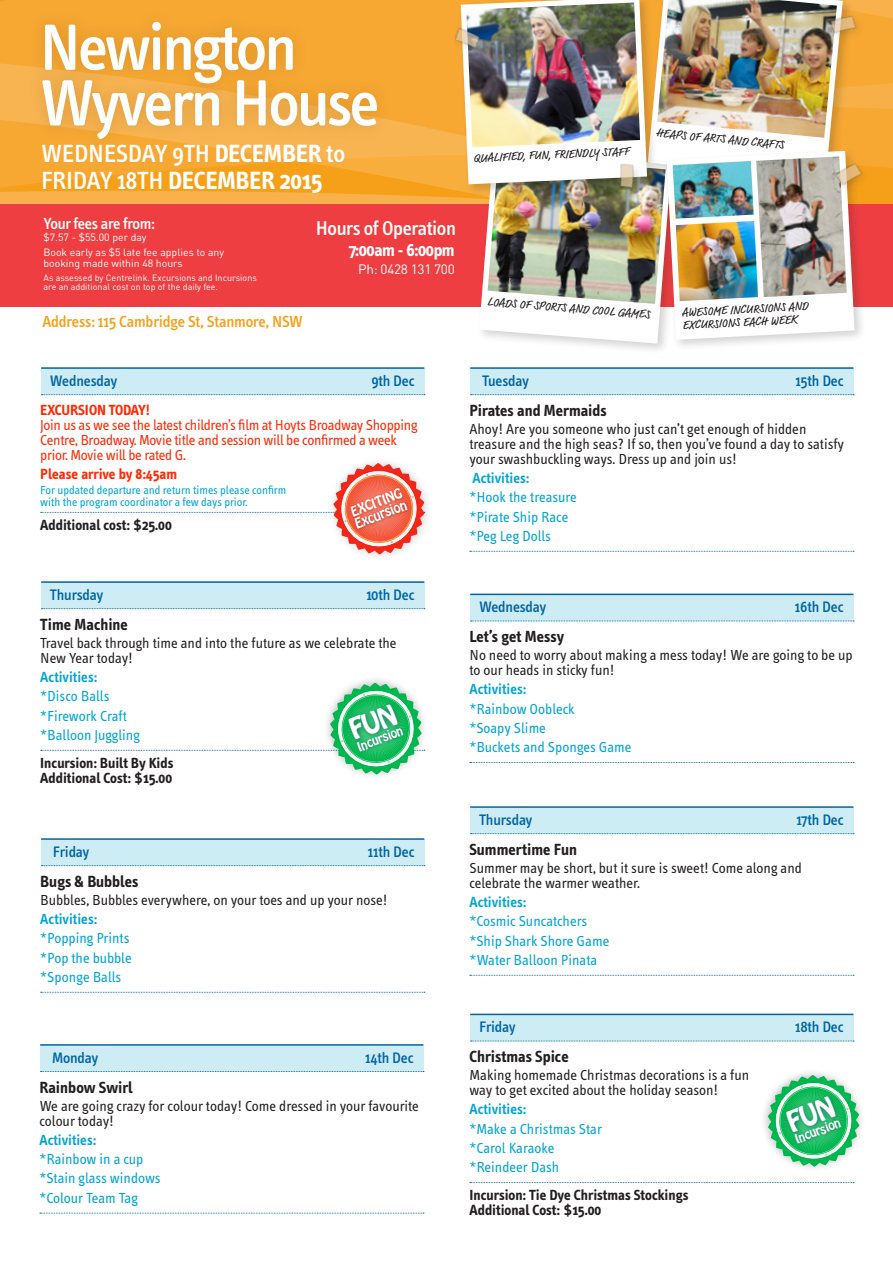
<style>
.page{position:relative;width:893px;height:1263px;background:#fff}
.page>*{position:absolute;margin:0;border:0;box-sizing:border-box;transform-origin:0 0}
.t1{font:500 67.05px/55.7px "Info Text";letter-spacing:-.04em;color:#fff}
.t2{font:500 25.5px/27px "Info Text";letter-spacing:-.01em;color:#fff}
.t3{font:500 20.55px "Info Text";letter-spacing:-.02em;color:#fff}
.t4{font:700 18px "Info Text";letter-spacing:-.02em;color:#fff}
.t5{font:700 16.5px "Info Text";color:#231f20}
.t6{font:500 16.5px "Info Text";letter-spacing:-.01em;color:#f6a01a}
.t7{font:500 16.5px "Info Text";letter-spacing:-.02em;color:#fff}
.t8{font:500 15.6px "Info Text";letter-spacing:-.01em;color:#0065a4}
.t9{font:15px/15px "Info Text";color:#231f20}
.t10{font:15px/19.2px "Info Text";color:#00a4d6}
.t11{font:15px/15px "Info Text";letter-spacing:-.02em;color:#ff2b06}
.t12{font:700 15px/15px "Info Text";color:#231f20}
.t13{font:600 15px "Info Text";color:#00a4d6}
.t14{font:700 15px "Info Text";letter-spacing:-.005em;color:#ff2b06}
.t15{font:13.5px "DIN";letter-spacing:-.02em;color:#fff}
.t16{font:12.75px "Hobo Std";color:#fff}
.t17{font:12.3px "Hobo Std";color:#fff}
.t18{font:12px/12.9px "Market";color:#231f20}
.t19{font:12px/12px "Info Text";color:#00a4d6}
.t20{font:11.7px "Hobo Std";color:#fff}
.t21{font:10.5px/14.7px "DIN";color:#fff}
.t22{font:9px/9px "DIN";color:#fff}
.s1{font-weight:700}
</style>
<div class="page">
<div style="left:476px;top:147px;width:208px;height:208px;background:#231f20;opacity:.2"></div>
<div style="left:663px;top:147px;width:204px;height:205px;background:#fff"></div>
<img style="left:0;top:0;width:893px;height:346px">
<img style="left:756px;top:156px;width:91px;height:141px">
<img style="left:673px;top:161px;width:81px;height:58px">
<img style="left:676px;top:221px;width:82px;height:80px">
<div style="left:831px;top:160px;width:40px;height:36px;background:#231f20;opacity:.2"></div>
<img style="left:828px;top:154px;width:38px;height:38px">
<div style="left:41px;top:582px;width:383px;height:27px;background:#ceecf4"></div>
<hr style="left:41px;top:581px;width:383px;height:2px;background:#0065a4">
<svg style="left:41px;top:608px;width:384px;height:1px"></svg>
<div style="left:470px;top:1014px;width:383px;height:27px;background:#ceecf4"></div>
<hr style="left:470px;top:1014px;width:383px;height:1px;background:#0065a4">
<svg style="left:471px;top:1041px;width:383px;height:1px"></svg>
<svg style="left:470px;top:1182px;width:384px;height:1px"></svg>
<div style="left:470px;top:807px;width:383px;height:27px;background:#ceecf4"></div>
<hr style="left:470px;top:806px;width:383px;height:2px;background:#0065a4">
<svg style="left:471px;top:833px;width:383px;height:1px"></svg>
<svg style="left:470px;top:975px;width:384px;height:1px"></svg>
<div style="left:470px;top:594px;width:383px;height:27px;background:#ceecf4"></div>
<hr style="left:470px;top:594px;width:383px;height:1px;background:#0065a4">
<svg style="left:471px;top:621px;width:383px;height:1px"></svg>
<svg style="left:470px;top:762px;width:384px;height:1px"></svg>
<div style="left:41px;top:368px;width:383px;height:27px;background:#ceecf4"></div>
<hr style="left:41px;top:367px;width:383px;height:2px;background:#0065a4">
<svg style="left:41px;top:394px;width:384px;height:1px"></svg>
<div style="left:41px;top:839px;width:383px;height:27px;background:#ceecf4"></div>
<hr style="left:41px;top:838px;width:383px;height:2px;background:#0065a4">
<svg style="left:41px;top:865px;width:384px;height:1px"></svg>
<svg style="left:41px;top:992px;width:384px;height:1px"></svg>
<div style="left:40px;top:1045px;width:383px;height:26px;background:#ceecf4"></div>
<hr style="left:40px;top:1044px;width:383px;height:2px;background:#0065a4">
<svg style="left:41px;top:1071px;width:383px;height:1px"></svg>
<svg style="left:40px;top:1213px;width:384px;height:1px"></svg>
<div style="left:470px;top:368px;width:383px;height:27px;background:#ceecf4"></div>
<hr style="left:470px;top:367px;width:383px;height:2px;background:#0065a4">
<svg style="left:471px;top:394px;width:383px;height:1px"></svg>
<svg style="left:470px;top:551px;width:384px;height:1px"></svg>
<div style="left:760px;top:1067px;width:106px;height:107px;background:#231f20;opacity:.3"></div>
<svg style="left:41px;top:463px;width:384px;height:92px"></svg>
<img style="left:344px;top:483px;width:67px;height:42px">
<img style="left:348px;top:495px;width:68px;height:43px">
<svg style="left:41px;top:683px;width:384px;height:92px"></svg>
<svg style="left:768px;top:1075px;width:91px;height:92px"></svg>
<h1 class="t1" style="left:39px;top:21px;width:342px">Newington<br>Wyvern House</h1>
<h2 class="t2" style="left:41px;top:141px;width:306px">WEDNESDAY 9TH <span class="s1">DECEMBER</span> to<br>FRIDAY 18TH <span class="s1">DECEMBER 2015</span></h2>
<h3 class="t3" style="left:316px;top:217px;width:142px">Hours of Operation</h3>
<p class="t4" style="left:349px;top:240px;width:107px">7:00am - 6:00pm</p>
<p class="t15" style="left:358px;top:260px;width:98px">Ph: 0428 131 700</p>
<p class="t7" style="left:44px;top:214px;width:113px">Your fees are from:</p>
<p class="t21" style="left:44px;top:230px;width:182px">$7.57 - $55.00 per day<br>Book early as $5 late fee applies to any</p>
<p class="t21" style="left:44px;top:255px;width:141px">booking made within 48 hours</p>
<p class="t22" style="left:44px;top:273px;width:215px">As assessed by Centrelink. Excursions and Incursions are an additional cost on top of the daily fee.</p>
<p class="t6" style="left:42px;top:312px;width:262px">Address: 115 Cambridge St, Stanmore, NSW</p>
<p class="t18" style="left:473px;top:153px;width:157px;rotate:-3deg">QUALIFIED, FUN, FRIENDLY STAFF</p>
<p class="t18" style="left:657px;top:127px;width:130px;rotate:6deg">HEAPS OF ARTS AND CRAFTS</p>
<p class="t18" style="left:488px;top:295px;width:164px;rotate:5deg">LOADS OF SPORTS AND COOL GAMES</p>
<p class="t18" style="left:682px;top:307px;width:128px;rotate:-3deg">AWESOME INCURSIONS AND<br>EXCURSIONS EACH WEEK</p>
<p class="t8" style="left:50px;top:372px;width:69px">Wednesday</p>
<p class="t8" style="left:371px;top:372px;width:45px">9th Dec</p>
<p class="t14" style="left:40px;top:401px;width:111px">EXCURSION TODAY!</p>
<p class="t11" style="left:40px;top:418px;width:379px">Join us as we see the latest children’s film at Hoyts Broadway Shopping<br>Centre, Broadway. Movie title and session will be confirmed a week prior. Movie will be rated G.</p>
<p class="t14" style="left:40px;top:466px;width:138px">Please arrive by 8:45am</p>
<p class="t19" style="left:40px;top:484px;width:248px">For updated departure and return times please confirm with the program coordinator a few days prior.</p>
<p class="t12" style="left:40px;top:517px;width:133px">Additional cost: $25.00</p>
<p class="t17" style="left:348px;top:504px;width:55px;rotate:-21deg">EXCITING</p>
<p class="t16" style="left:352px;top:516px;width:56px;rotate:-21deg">Excursion</p>
<p class="t8" style="left:482px;top:372px;width:48px">Tuesday</p>
<p class="t8" style="left:795px;top:372px;width:50px">15th Dec</p>
<p class="t5" style="left:469px;top:401px;width:139px">Pirates and Mermaids</p>
<p class="t9" style="left:469px;top:422px;width:376px">Ahoy! Are you someone who just can’t get enough of hidden treasure and the high seas? If so, then you’ve found a day to satisfy your swashbuckling ways. Dress up and join us!</p>
<p class="t13" style="left:472px;top:470px;width:58px">Activities:</p>
<p class="t10" style="left:469px;top:488px;width:109px">*Hook the treasure *Pirate Ship Race *Peg Leg Dolls</p>
<p class="t8" style="left:50px;top:586px;width:55px">Thursday</p>
<p class="t8" style="left:366px;top:586px;width:50px">10th Dec</p>
<p class="t5" style="left:40px;top:615px;width:89px">Time Machine</p>
<p class="t9" style="left:40px;top:636px;width:358px">Travel back through time and into the future as we celebrate the<br>New Year today!</p>
<p class="t13" style="left:40px;top:669px;width:58px">Activities:</p>
<p class="t10" style="left:40px;top:687px;width:101px">*Disco Balls *Firework Craft *Balloon Juggling</p>
<p class="t12" style="left:40px;top:755px;width:135px">Incursion: Built By Kids<br>Additional Cost: $15.00</p>
<p class="t20" style="left:355px;top:740px;width:49px;rotate:-21deg">Incursion</p>
<p class="t8" style="left:53px;top:843px;width:38px">Friday</p>
<p class="t8" style="left:368px;top:843px;width:48px">11th Dec</p>
<p class="t5" style="left:40px;top:872px;width:100px">Bugs &amp; Bubbles</p>
<p class="t9" style="left:40px;top:892px;width:349px">Bubbles, Bubbles everywhere, on your toes and up your nose!</p>
<p class="t13" style="left:40px;top:911px;width:58px">Activities:</p>
<p class="t10" style="left:40px;top:929px;width:93px">*Popping Prints *Pop the bubble *Sponge Balls</p>
<p class="t8" style="left:52px;top:1049px;width:48px">Monday</p>
<p class="t8" style="left:365px;top:1049px;width:50px">14th Dec</p>
<p class="t5" style="left:39px;top:1078px;width:95px">Rainbow Swirl</p>
<p class="t9" style="left:39px;top:1098px;width:381px">We are going crazy for colour today! Come dressed in your favourite colour today!</p>
<p class="t13" style="left:39px;top:1131px;width:58px">Activities:</p>
<p class="t10" style="left:39px;top:1150px;width:123px">*Rainbow in a cup *Stain glass windows *Colour Team Tag</p>
<p class="t8" style="left:479px;top:598px;width:69px">Wednesday</p>
<p class="t8" style="left:795px;top:598px;width:50px">16th Dec</p>
<p class="t5" style="left:469px;top:627px;width:96px">Let’s get Messy</p>
<p class="t9" style="left:469px;top:648px;width:385px">No need to worry about making a mess today! We are going to be up to our heads in sticky fun!</p>
<p class="t13" style="left:469px;top:681px;width:58px">Activities:</p>
<p class="t10" style="left:469px;top:699px;width:164px">*Rainbow Oobleck<br>*Soapy Slime<br>*Buckets and Sponges Game</p>
<p class="t8" style="left:479px;top:811px;width:55px">Thursday</p>
<p class="t8" style="left:796px;top:811px;width:49px">17th Dec</p>
<p class="t5" style="left:469px;top:840px;width:109px">Summertime Fun</p>
<p class="t9" style="left:469px;top:860px;width:334px">Summer may be short, but it sure is sweet! Come along and celebrate the warmer weather.</p>
<p class="t13" style="left:469px;top:894px;width:58px">Activities:</p>
<p class="t10" style="left:469px;top:912px;width:141px">*Cosmic Suncatchers *Ship Shark Shore Game *Water Balloon Pinata</p>
<p class="t8" style="left:479px;top:1018px;width:38px">Friday</p>
<p class="t8" style="left:795px;top:1018px;width:50px">18th Dec</p>
<p class="t5" style="left:469px;top:1047px;width:101px">Christmas Spice</p>
<p class="t9" style="left:469px;top:1068px;width:281px">Making homemade Christmas decorations is a fun way to get excited about the holiday season!</p>
<p class="t13" style="left:469px;top:1101px;width:58px">Activities:</p>
<p class="t10" style="left:469px;top:1119px;width:134px">*Make a Christmas Star *Carol Karaoke *Reindeer Dash</p>
<p class="t12" style="left:469px;top:1187px;width:220px">Incursion: Tie Dye Christmas Stockings<br>Additional Cost: $15.00</p>
<p class="t20" style="left:793px;top:1132px;width:49px;rotate:-21deg">Incursion</p>
</div>
